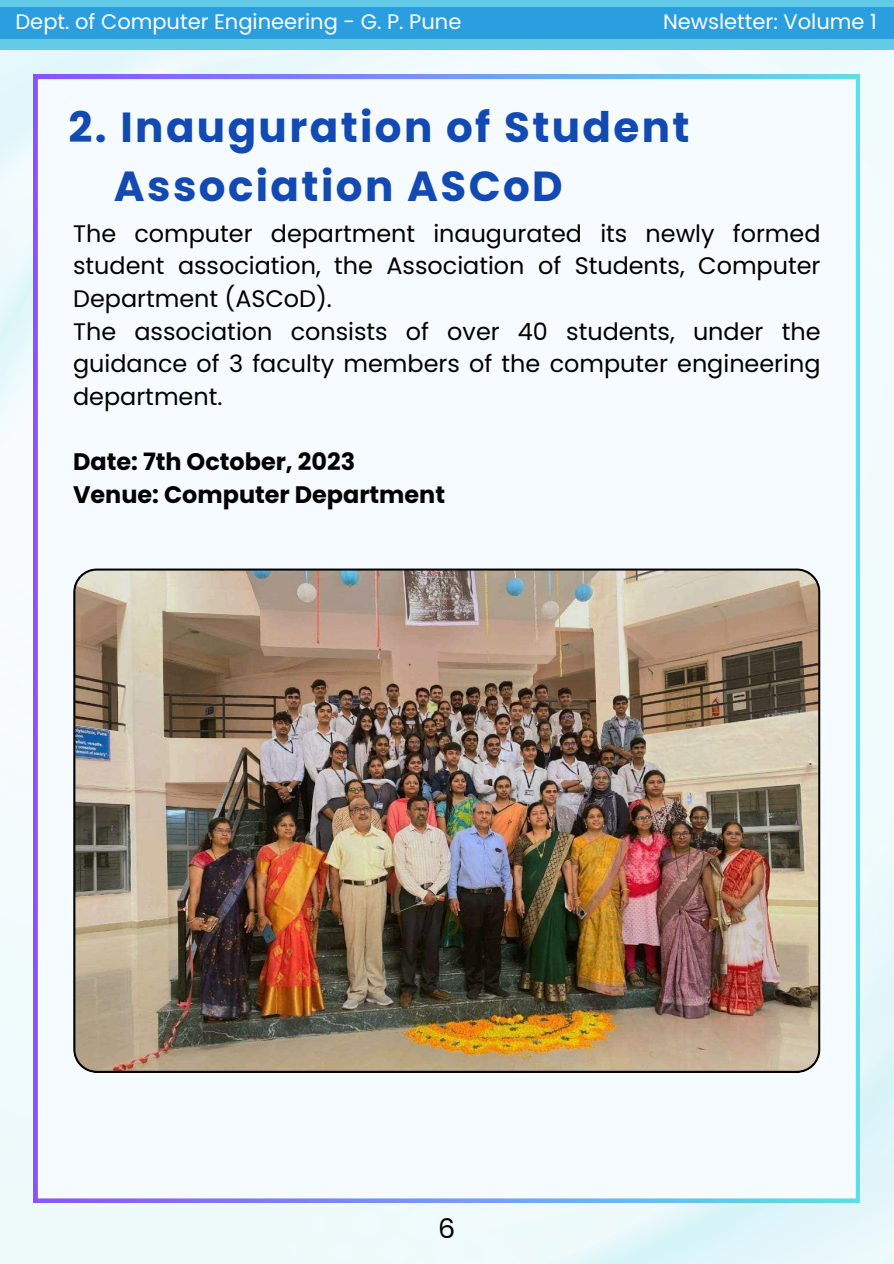
<style>
.page{position:relative;width:894px;height:1264px;background:#fff}
.page>*{position:absolute;margin:0;border:0;box-sizing:border-box;transform-origin:0 0}
.t1{font:700 42px/58.5px "Poppins";letter-spacing:.055em;color:#1249b2}
.t2{font:27px "Poppins";color:#000}
.t3{font:23.85px/32.7px "Poppins";color:#000}
.t4{font:700 23.85px/32.7px "Poppins";color:#000}
.t5{font:21px "Poppins";color:#fff}
</style>
<div class="page">
<img style="left:0;top:50px;width:893px;height:1213px">
<div style="left:33px;top:75px;width:826px;height:1127px;background:#f5fbff"></div>
<img style="left:73px;top:568px;width:747px;height:504px">
<div style="left:0;top:0;width:893px;height:50px;background:#64cbe6"></div>
<div style="left:0;top:7px;width:893px;height:32px;background:#2a9edf"></div>
<p class="t5" style="left:15px;top:7px;width:447px">Dept. of Computer Engineering - G. P. Pune</p>
<p class="t5" style="left:663px;top:7px;width:215px">Newsletter: Volume 1</p>
<p class="t1" style="left:114px;top:98px;width:577px;text-indent:-45px">2. Inauguration of Student<br>Association ASCoD</p>
<h1 class="t3" style="left:73px;top:217px;width:748px">The computer department inaugurated its newly formed student association, the Association of Students, Computer Department (ASCoD).<br>The association consists of over 40 students, under the guidance of 3 faculty members of the computer engineering department.</h1>
<h3 class="t4" style="left:73px;top:445px;width:373px">Date: 7th October, 2023<br>Venue: Computer Department</h3>
<h2 class="t2" style="left:438px;top:1209px;width:19px">6</h2>
</div>
